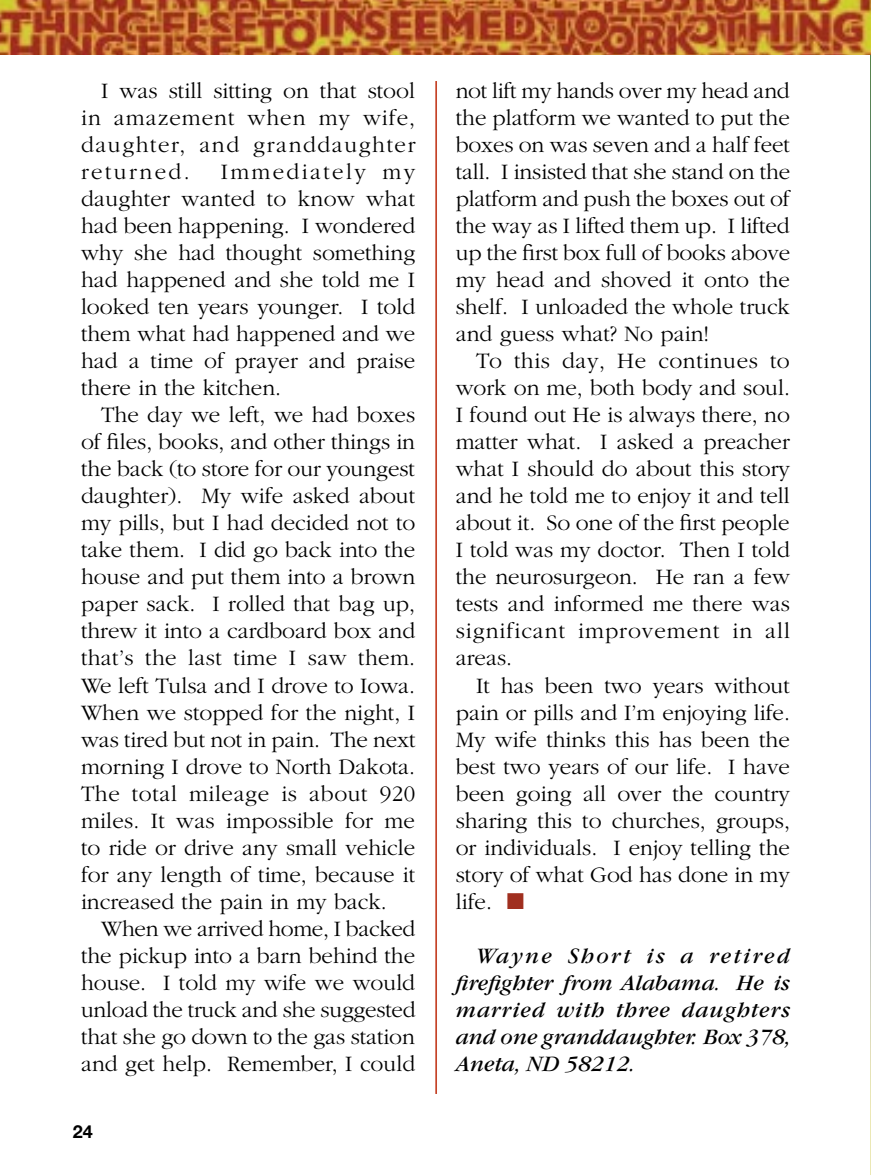
<style>
.page{position:relative;width:871px;height:1175px;background:#fff}
.page>*{position:absolute;margin:0;border:0;box-sizing:border-box;transform-origin:0 0}
.t1{font:300 22.95px/27px "Garamond";color:#000;text-align:justify}
.t2{font:italic 22.95px/27px "Garamond";color:#000;text-align:justify}
.t3{font:700 18px "Helvetica Neue";color:#000}
.s1{color:#a02f1f}
</style>
<div class="page">
<img style="left:870px;top:54px;width:1px;height:1120px">
<img style="left:0;top:0;width:871px;height:54px">
<hr style="left:435px;top:81px;width:2px;height:1013px;background:#c54327">
<p class="t1" style="left:81px;top:78px;width:336px;text-indent:20px">I was still sitting on that stool in amazement when my wife, daughter, and granddaughter returned.</p>
<p class="t1" style="left:81px;top:159px;width:336px;text-indent:140px">Immediately my daughter wanted to know what had been happening. I wondered why she had thought something had happened and she told me I looked ten years younger. I told them what had happened and we had a time of prayer and praise there in the kitchen.</p>
<p class="t1" style="left:81px;top:402px;width:336px;text-indent:20px">The day we left, we had boxes of files, books, and other things in the back (to store for our youngest daughter). My wife asked about my pills, but I had decided not to take them. I did go back into the house and put them into a brown paper sack. I rolled that bag up, threw it into a cardboard box and that’s the last time I saw them.<br>We left Tulsa and I drove to Iowa.<br>When we stopped for the night, I was tired but not in pain. The next morning I drove to North Dakota.<br>The total mileage is about 920 miles. It was impossible for me to ride or drive any small vehicle for any length of time, because it increased the pain in my back.</p>
<p class="t1" style="left:81px;top:915px;width:336px;text-indent:20px">When we arrived home, I backed the pickup into a barn behind the house. I told my wife we would unload the truck and she suggested that she go down to the gas station and get help. Remember, I could</p>
<p class="t3" style="left:73px;top:1120px;width:22px">24</p>
<p class="t1" style="left:456px;top:78px;width:336px">not lift my hands over my head and the platform we wanted to put the boxes on was seven and a half feet tall. I insisted that she stand on the platform and push the boxes out of the way as I lifted them up. I lifted up the first box full of books above my head and shoved it onto the shelf. I unloaded the whole truck and guess what? No pain!</p>
<p class="t1" style="left:456px;top:348px;width:336px;text-indent:20px">To this day, He continues to work on me, both body and soul.<br>I found out He is always there, no matter what. I asked a preacher what I should do about this story and he told me to enjoy it and tell about it. So one of the first people I told was my doctor. Then I told the neurosurgeon. He ran a few tests and informed me there was significant improvement in all areas.</p>
<p class="t1" style="left:456px;top:672px;width:336px;text-indent:20px">It has been two years without pain or pills and I’m enjoying life.<br>My wife thinks this has been the best two years of our life. I have been going all over the country sharing this to churches, groups, or individuals. I enjoy telling the story of what God has done in my life. <span class="s1">■</span></p>
<p class="t2" style="left:456px;top:942px;width:336px;text-indent:20px">Wayne Short is a retired firefighter from Alabama. He is married with three daughters and one granddaughter. Box 378, Aneta, ND 58212.</p>
</div>
